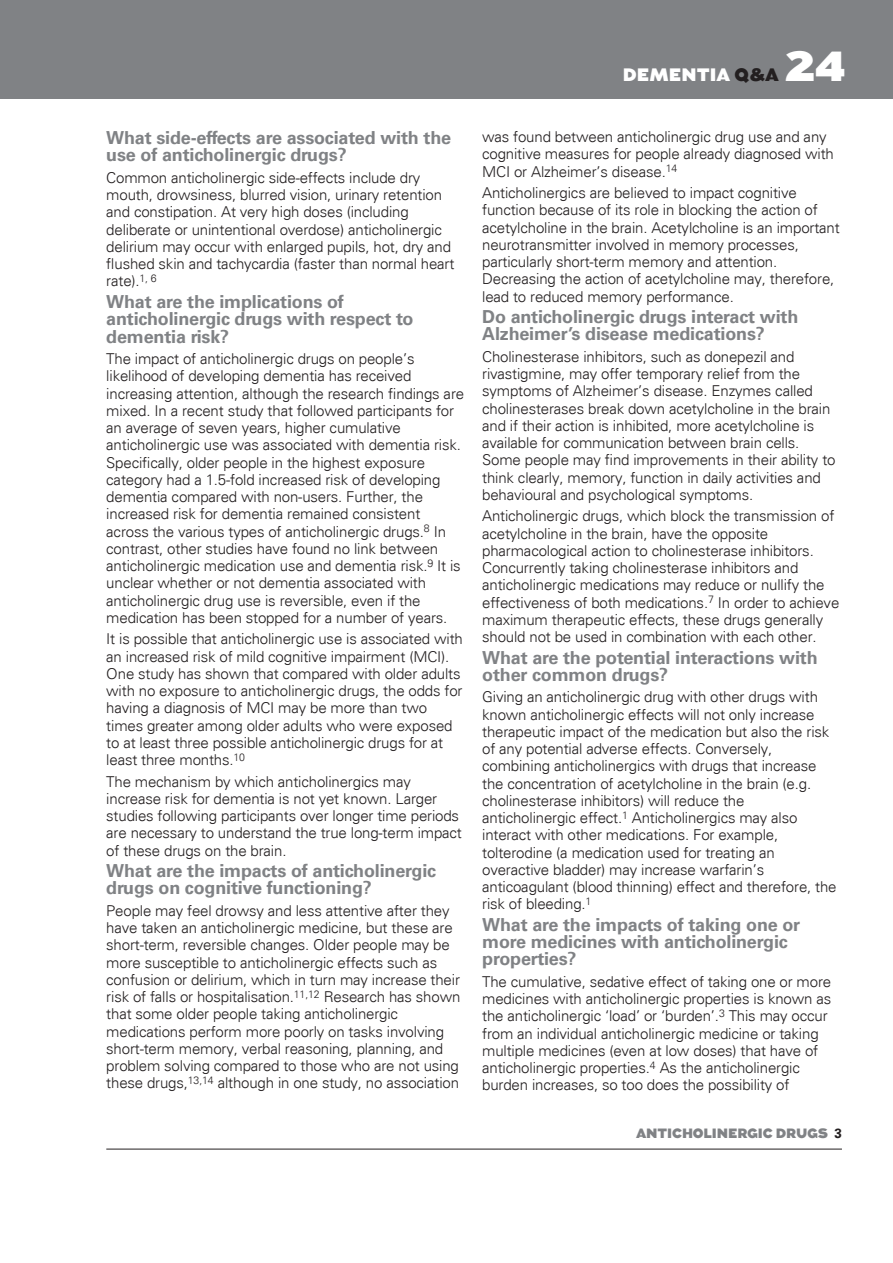
<style>
.page{position:relative;width:893px;height:1263px;background:#fff}
.page>*{position:absolute;margin:0;border:0;box-sizing:border-box;transform-origin:0 0}
.Heading_Large{font:900 42px "Augustus";color:#fff}
._1_0_Bullet{font:700 18px/17.2px "Univers LT Std";letter-spacing:-.01em;color:#808285}
.t1{font:900 18px "Augustus";color:#fff}
._1_0_Bullet-2{font:300 15px/17.2px "Univers";letter-spacing:-.01em;color:#231f20}
.t2{font:900 13.5px "Augustus";letter-spacing:-.01em;color:#808285}
.s1{color:#231f20}
.s2{font-family:"Univers LT Std";font-weight:700;color:#231f20}
</style>
<div class="page">
<div style="left:0;top:0;width:893px;height:99px;background:#808285"></div>
<hr style="left:106px;top:1149px;width:736px;height:1px;background:#231f20">
<p class="Heading_Large" style="left:785px;top:41px;width:62px">24</p>
<p class="t1" style="left:623px;top:64px;width:158px">DEMENTIA <span class="s1">Q&amp;A</span></p>
<p class="_1_0_Bullet" style="left:106px;top:129px;width:346px">What side-effects are associated with the use of anticholinergic drugs?</p>
<p class="_1_0_Bullet-2" style="left:106px;top:169px;width:350px">Common anticholinergic side-effects include dry mouth, drowsiness, blurred vision, urinary retention and constipation. At very high doses (including deliberate or unintentional overdose) anticholinergic delirium may occur with enlarged pupils, hot, dry and flushed skin and tachycardia (faster than normal heart rate).<sup>1,</sup> <sup>6</sup></p>
<p class="_1_0_Bullet" style="left:106px;top:293px;width:309px">What are the implications of anticholinergic drugs with respect to dementia risk?</p>
<p class="_1_0_Bullet-2" style="left:106px;top:350px;width:359px">The impact of anticholinergic drugs on people’s likelihood of developing dementia has received increasing attention, although the research findings are mixed. In a recent study that followed participants for an average of seven years, higher cumulative anticholinergic use was associated with dementia risk.<br>Specifically, older people in the highest exposure category had a 1.5-fold increased risk of developing dementia compared with non-users. Further, the increased risk for dementia remained consistent across the various types of anticholinergic drugs.<sup>8</sup> In contrast, other studies have found no link between anticholinergic medication use and dementia risk.<sup>9</sup> It is unclear whether or not dementia associated with anticholinergic drug use is reversible, even if the medication has been stopped for a number of years.</p>
<p class="_1_0_Bullet-2" style="left:106px;top:630px;width:358px">It is possible that anticholinergic use is associated with an increased risk of mild cognitive impairment (MCI).<br>One study has shown that compared with older adults with no exposure to anticholinergic drugs, the odds for having a diagnosis of MCI may be more than two times greater among older adults who were exposed to at least three possible anticholinergic drugs for at least three months.<sup>10</sup></p>
<p class="_1_0_Bullet-2" style="left:106px;top:773px;width:357px">The mechanism by which anticholinergics may increase risk for dementia is not yet known. Larger studies following participants over longer time periods are necessary to understand the true long-term impact of these drugs on the brain.</p>
<p class="_1_0_Bullet" style="left:106px;top:862px;width:331px">What are the impacts of anticholinergic drugs on cognitive functioning?</p>
<p class="_1_0_Bullet-2" style="left:106px;top:902px;width:356px">People may feel drowsy and less attentive after they have taken an anticholinergic medicine, but these are short-term, reversible changes. Older people may be more susceptible to anticholinergic effects such as confusion or delirium, which in turn may increase their risk of falls or hospitalisation.<sup>11,12</sup> Research has shown that some older people taking anticholinergic medications perform more poorly on tasks involving short-term memory, verbal reasoning, planning, and problem solving compared to those who are not using these drugs,<sup>13,14</sup> although in one study, no association</p>
<p class="_1_0_Bullet-2" style="left:482px;top:128px;width:353px">was found between anticholinergic drug use and any cognitive measures for people already diagnosed with<br>MCI or Alzheimer’s disease.<sup>14</sup></p>
<p class="_1_0_Bullet-2" style="left:482px;top:184px;width:359px">Anticholinergics are believed to impact cognitive function because of its role in blocking the action of acetylcholine in the brain. Acetylcholine is an important neurotransmitter involved in memory processes, particularly short-term memory and attention.<br>Decreasing the action of acetylcholine may, therefore, lead to reduced memory performance.</p>
<p class="_1_0_Bullet" style="left:482px;top:308px;width:318px">Do anticholinergic drugs interact with<br>Alzheimer’s disease medications?</p>
<p class="_1_0_Bullet-2" style="left:482px;top:348px;width:355px">Cholinesterase inhibitors, such as donepezil and rivastigmine, may offer temporary relief from the symptoms of Alzheimer’s disease. Enzymes called cholinesterases break down acetylcholine in the brain and if their action is inhibited, more acetylcholine is available for communication between brain cells.<br>Some people may find improvements in their ability to think clearly, memory, function in daily activities and behavioural and psychological symptoms.</p>
<p class="_1_0_Bullet-2" style="left:482px;top:507px;width:359px">Anticholinergic drugs, which block the transmission of acetylcholine in the brain, have the opposite pharmacological action to cholinesterase inhibitors.<br>Concurrently taking cholinesterase inhibitors and anticholinergic medications may reduce or nullify the effectiveness of both medications.<sup>7</sup> In order to achieve maximum therapeutic effects, these drugs generally should not be used in combination with each other.</p>
<p class="_1_0_Bullet" style="left:482px;top:649px;width:337px">What are the potential interactions with other common drugs?</p>
<p class="_1_0_Bullet-2" style="left:482px;top:688px;width:356px">Giving an anticholinergic drug with other drugs with known anticholinergic effects will not only increase therapeutic impact of the medication but also the risk of any potential adverse effects. Conversely, combining anticholinergics with drugs that increase the concentration of acetylcholine in the brain (e.g. cholinesterase inhibitors) will reduce the anticholinergic effect.<sup>1</sup> Anticholinergics may also interact with other medications. For example, tolterodine (a medication used for treating an overactive bladder) may increase warfarin’s anticoagulant (blood thinning) effect and therefore, the risk of bleeding.<sup>1</sup></p>
<p class="_1_0_Bullet" style="left:482px;top:916px;width:320px">What are the impacts of taking one or more medicines with anticholinergic properties?</p>
<p class="_1_0_Bullet-2" style="left:482px;top:973px;width:350px">The cumulative, sedative effect of taking one or more medicines with anticholinergic properties is known as the anticholinergic ‘load’ or ‘burden’.<sup>3</sup> This may occur from an individual anticholinergic medicine or taking multiple medicines (even at low doses) that have of anticholinergic properties.<sup>4</sup> As the anticholinergic burden increases, so too does the possibility of</p>
<p class="t2" style="left:636px;top:1125px;width:207px">ANTICHOLINERGIC DRUGS <span class="s2">3</span></p>
</div>
